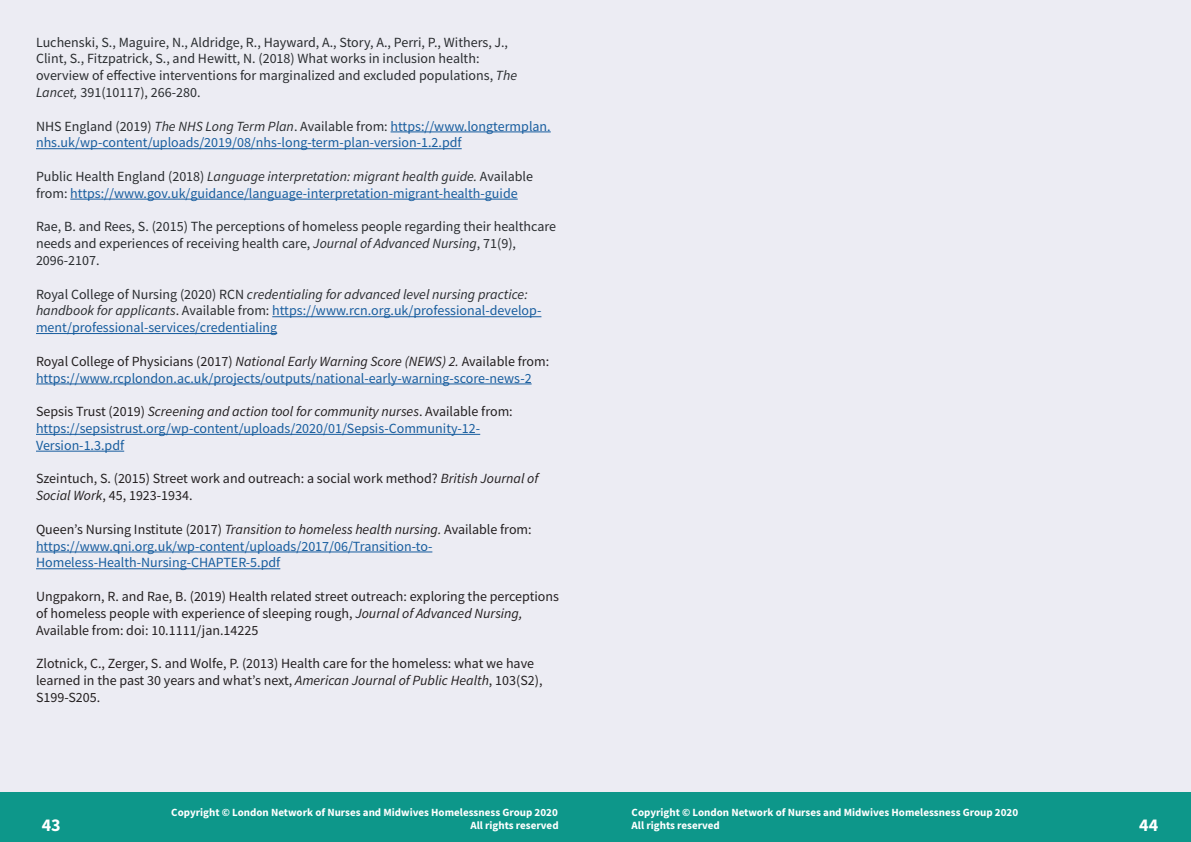
<style>
.page{position:relative;width:1191px;height:842px;background:#fff}
.page>*{position:absolute;margin:0;border:0;box-sizing:border-box;transform-origin:0 0}
.t1{font:700 18px "Source Sans Pro";color:#fff}
.t2{font:14px/16.8px "Source Sans Pro";color:#175d9e}
.t3{font:14px/16.8px "Source Sans Pro";color:#231f20}
.t4{font:14px/16.8px "Source Sans Pro";color:#292c2f}
.t5{font:700 11px/13.2px "Source Sans Pro";color:#fff;text-align:right}
.s1{font-style:italic}
.s2{color:#292c2f}
.s3{font-style:italic;color:#292c2f}
.s4{color:#231f20}
.s5{font-style:italic;color:#231f20}
</style>
<div class="page">
<div style="left:0;top:1px;width:595px;height:790px;background:#ececf3"></div>
<div style="left:0;top:792px;width:595px;height:50px;background:#0d978a"></div>
<div style="left:595px;top:792px;width:595px;height:50px;background:#0d978a"></div>
<div style="left:595px;top:1px;width:595px;height:790px;background:#ececf3"></div>
<hr style="left:390px;top:132px;width:161px;height:1px;background:#175d9e">
<hr style="left:36px;top:148px;width:426px;height:1px;background:#175d9e">
<hr style="left:70px;top:199px;width:448px;height:1px;background:#175d9e">
<hr style="left:272px;top:316px;width:269px;height:1px;background:#175d9e">
<hr style="left:36px;top:333px;width:241px;height:1px;background:#175d9e">
<hr style="left:36px;top:384px;width:495px;height:1px;background:#175d9e">
<hr style="left:36px;top:434px;width:444px;height:1px;background:#175d9e">
<hr style="left:36px;top:451px;width:88px;height:1px;background:#175d9e">
<hr style="left:36px;top:552px;width:396px;height:1px;background:#175d9e">
<hr style="left:36px;top:568px;width:244px;height:1px;background:#175d9e">
<p class="t4" style="left:36px;top:33px;width:482px">Luchenski, S., Maguire, N., Aldridge, R., Hayward, A., Story, A., Perri, P., Withers, J., Clint, S., Fitzpatrick, S., and Hewitt, N. (2018) What works in inclusion health: overview of effective interventions for marginalized and excluded populations, <span class="s1">The Lancet,</span> 391(10117), 266-280.</p>
<p class="t2" style="left:36px;top:117px;width:516px"><span class="s2">NHS England (2019)</span> <span class="s3">The NHS Long Term Plan</span><span class="s2">. Available from:</span> https://www.longtermplan. nhs.uk/wp-content/uploads/2019/08/nhs-long-term-plan-version-1.2.pdf</p>
<p class="t2" style="left:36px;top:168px;width:498px"><span class="s2">Public Health England (2018)</span> <span class="s3">Language interpretation: migrant health guide.</span> <span class="s2">Available from:</span> https://www.gov.uk/guidance/language-interpretation-migrant-health-guide</p>
<p class="t4" style="left:36px;top:218px;width:521px">Rae, B. and Rees, S. (2015) The perceptions of homeless people regarding their healthcare needs and experiences of receiving health care, <span class="s1">Journal of Advanced Nursing</span>, 71(9),<br>2096-2107.</p>
<p class="t2" style="left:36px;top:285px;width:507px"><span class="s2">Royal College of Nursing (2020) RCN</span> <span class="s3">credentialing for advanced level nursing practice: handbook for applicants</span><span class="s2">. Available from:</span> https://www.rcn.org.uk/professional-develop&shy;ment/professional-services/credentialing</p>
<p class="t2" style="left:36px;top:353px;width:515px"><span class="s4">Royal College of Physicians (2017)</span> <span class="s5">National Early Warning Score (NEWS) 2.</span> <span class="s4">Available from: </span>https://www.rcplondon.ac.uk/projects/outputs/national-early-warning-score-news-2</p>
<p class="t2" style="left:36px;top:403px;width:478px"><span class="s4">Sepsis Trust (2019)</span> <span class="s5">Screening and action tool for community nurses</span><span class="s4">. Available from: </span>https://sepsistrust.org/wp-content/uploads/2020/01/Sepsis-Community-12-<br>Version-1.3.pdf</p>
<p class="t3" style="left:36px;top:470px;width:504px">Szeintuch, S. (2015) Street work and outreach: a social work method? <span class="s1">British Journal of<br>Social Work</span>, 45, 1923-1934.</p>
<p class="t2" style="left:36px;top:521px;width:497px"><span class="s4">Queen’s Nursing Institute (2017)</span> <span class="s5">Transition to homeless health nursing.</span> <span class="s4">Available from: </span>https://www.qni.org.uk/wp-content/uploads/2017/06/Transition-to-<br>Homeless-Health-Nursing-CHAPTER-5.pdf</p>
<p class="t3" style="left:36px;top:588px;width:524px">Ungpakorn, R. and Rae, B. (2019) Health related street outreach: exploring the perceptions of homeless people with experience of sleeping rough, <span class="s1">Journal of Advanced Nursing,<br></span>Available from: doi: 10.1111/jan.14225</p>
<p class="t3" style="left:36px;top:655px;width:508px">Zlotnick, C., Zerger, S. and Wolfe, P. (2013) Health care for the homeless: what we have learned in the past 30 years and what’s next, <span class="s1">American Journal of Public Health</span>, 103(S2),<br>S199-S205.</p>
<p class="t5" style="left:171px;top:806px;width:389px">Copyright © London Network of Nurses and Midwives Homelessness Group 2020<br>All rights reserved</p>
<p class="t5" style="left:631px;top:806px;width:388px;text-align:left">Copyright © London Network of Nurses and Midwives Homelessness Group 2020<br>All rights reserved</p>
<p class="t1" style="left:42px;top:813px;width:21px">43</p>
<p class="t1" style="left:1139px;top:813px;width:21px">44</p>
</div>
